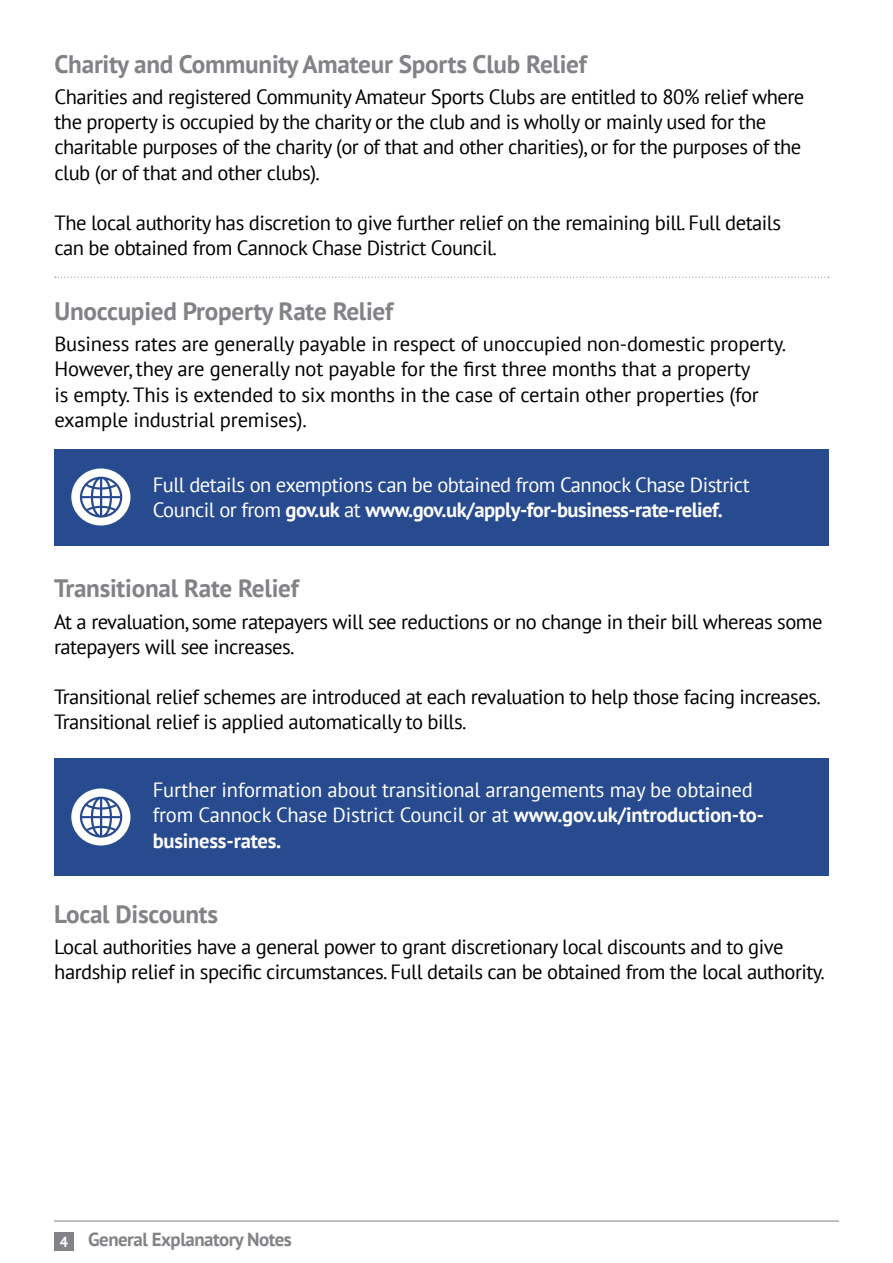
<style>
.page{position:relative;width:893px;height:1263px;background:#fff}
.page>*{position:absolute;margin:0;border:0;box-sizing:border-box;transform-origin:0 0}
.smaller_subtitles_copy_no_spacing{font:700 25.2px "PT Sans";letter-spacing:-.01em;color:#828386}
.text_new_2023{font:20.55px/25.2px "PT Sans";letter-spacing:-.025em;color:#000}
.text_new_2023-2{font:20.55px/25.2px "PT Sans";letter-spacing:-.01em;color:#fff}
.text_new_2023-3{font:700 20.55px/25.2px "PT Sans";letter-spacing:-.01em;color:#fff}
.t1{font:700 18.9px "PT Sans";letter-spacing:-.025em;color:#828386}
.s1{font-weight:700}
.s2{font-weight:400}
.s3{font-size:14.7px;color:#fff}
</style>
<div class="page">
<div style="left:54px;top:1231px;width:20px;height:19px;background:#828386"></div>
<hr style="left:54px;top:1221px;width:785px;height:1px;background:#828386">
<div style="left:54px;top:449px;width:775px;height:96px;background:#284b90"></div>
<div style="left:71px;top:468px;width:59px;height:57px;background:#fff;border-radius:50%"></div>
<svg style="left:80px;top:477px;width:42px;height:41px"></svg>
<svg style="left:55px;top:277px;width:774px;height:1px"></svg>
<div style="left:54px;top:758px;width:775px;height:118px;background:#284b90"></div>
<div style="left:71px;top:788px;width:59px;height:57px;background:#fff;border-radius:50%"></div>
<svg style="left:80px;top:797px;width:42px;height:40px"></svg>
<p class="smaller_subtitles_copy_no_spacing" style="left:54px;top:47px;width:534px">Charity and Community Amateur Sports Club Relief</p>
<p class="text_new_2023" style="left:54px;top:84px;width:751px">Charities and registered Community Amateur Sports Clubs are entitled to 80% relief where the property is occupied by the charity or the club and is wholly or mainly used for the charitable purposes of the charity (or of that and other charities), or for the purposes of the club (or of that and other clubs).</p>
<p class="text_new_2023" style="left:54px;top:210px;width:728px">The local authority has discretion to give further relief on the remaining bill. Full details can be obtained from Cannock Chase District Council.</p>
<p class="smaller_subtitles_copy_no_spacing" style="left:54px;top:294px;width:340px">Unoccupied Property Rate Relief</p>
<p class="text_new_2023" style="left:54px;top:331px;width:733px">Business rates are generally payable in respect of unoccupied non-domestic property.<br>However, they are generally not payable for the first three months that a property<br>is empty. This is extended to six months in the case of certain other properties (for example industrial premises).</p>
<p class="text_new_2023-2" style="left:153px;top:472px;width:598px">Full details on exemptions can be obtained from Cannock Chase District<br>Council or from <span class="s1">gov.uk</span> at <span class="s1">www.gov.uk/apply-for-business-rate-relief.</span></p>
<p class="smaller_subtitles_copy_no_spacing" style="left:54px;top:572px;width:246px">Transitional Rate Relief</p>
<p class="text_new_2023" style="left:54px;top:608px;width:770px">At a revaluation, some ratepayers will see reductions or no change in their bill whereas some ratepayers will see increases.</p>
<p class="text_new_2023" style="left:54px;top:684px;width:768px">Transitional relief schemes are introduced at each revaluation to help those facing increases.<br>Transitional relief is applied automatically to bills.</p>
<p class="text_new_2023-2" style="left:153px;top:777px;width:601px">Further information about transitional arrangements may be obtained</p>
<p class="text_new_2023-3" style="left:153px;top:802px;width:613px"><span class="s2">from Cannock Chase District Council or at</span> www.gov.uk/introduction-to&shy;business-rates.</p>
<p class="smaller_subtitles_copy_no_spacing" style="left:54px;top:897px;width:165px">Local Discounts</p>
<p class="text_new_2023" style="left:54px;top:934px;width:772px">Local authorities have a general power to grant discretionary local discounts and to give hardship relief in specific circumstances. Full details can be obtained from the local authority.</p>
<p class="t1" style="left:60px;top:1227px;width:234px"><span class="s3">4</span> General Explanatory Notes</p>
</div>
